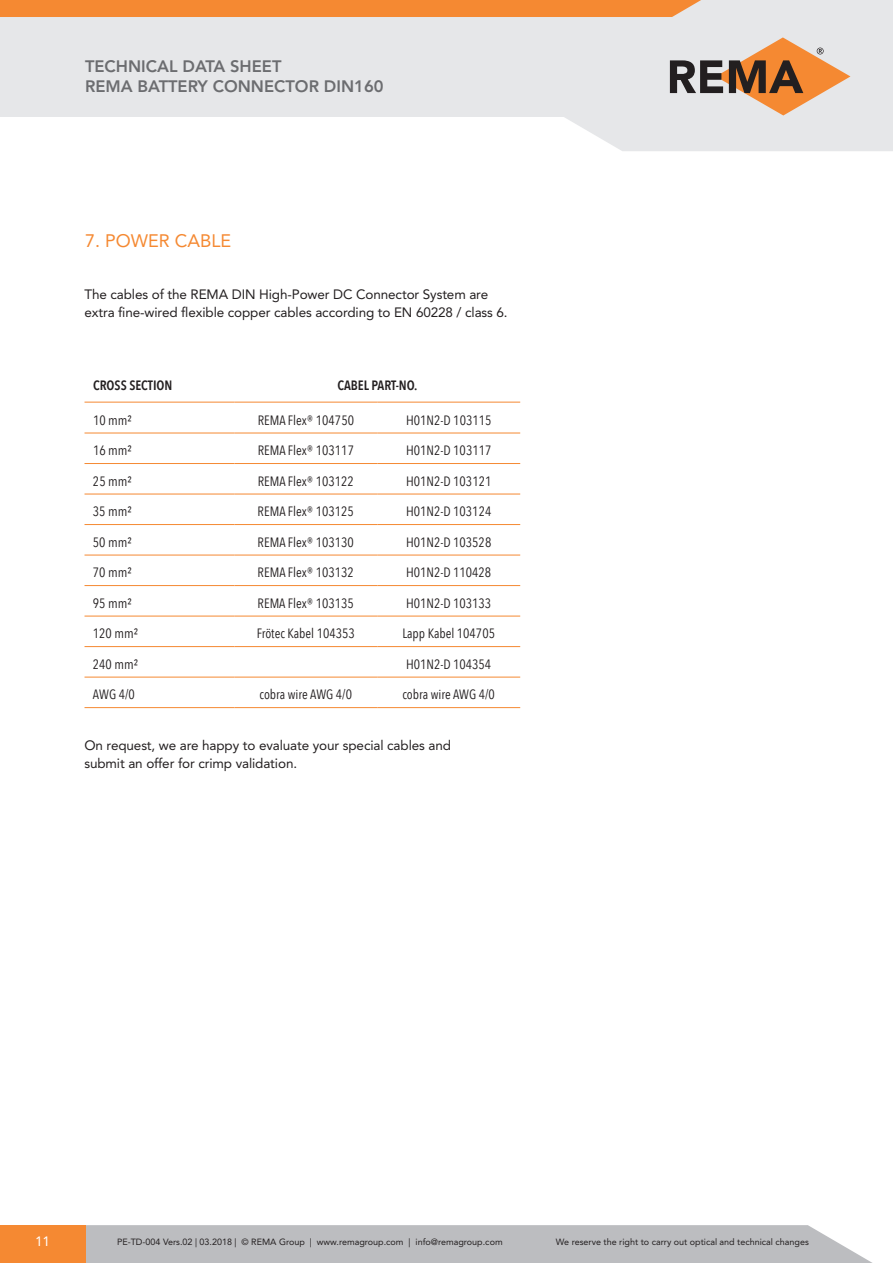
<style>
.page{position:relative;width:893px;height:1263px;background:#fff}
.page>*{position:absolute;margin:0;border:0;box-sizing:border-box;transform-origin:0 0}
.t1{font:18px "Avenir LT Std";color:#f58932}
.t2{font:800 16.5px/19.5px "Avenir LT Std";color:#6c6d70}
.t3{font:13.5px "Avenir Next Condensed";color:#231f20}
.t4{font:13.5px/18px "Avenir LT Std";letter-spacing:-.01em;color:#231f20}
.t5{font:600 13.5px "Avenir Next Condensed";color:#231f20}
.t6{font:13.5px "Avenir LT Std";color:#fff}
.t7{font:9px "Avenir LT Std";color:#231f20}
</style>
<div class="page">
<div style="left:0;top:0;width:893px;height:117px;background:#e6e7e9"></div>
<div style="left:85px;top:1225px;width:787px;height:38px;background:#bcbdc0"></div>
<div style="left:0;top:1225px;width:85px;height:38px;background:#f58932"></div>
<svg style="left:564px;top:37px;width:329px;height:114px"></svg>
<div style="left:0;top:0;width:701px;height:17px;background:#f58932"></div>
<svg style="left:85px;top:432px;width:435px;height:245px"></svg>
<hr style="left:85px;top:463px;width:149px;height:1px;background:#f58932">
<hr style="left:234px;top:463px;width:143px;height:1px;background:#f58932">
<hr style="left:377px;top:463px;width:143px;height:1px;background:#f58932">
<hr style="left:85px;top:494px;width:149px;height:1px;background:#f58932">
<hr style="left:234px;top:494px;width:143px;height:1px;background:#f58932">
<hr style="left:377px;top:494px;width:143px;height:1px;background:#f58932">
<hr style="left:85px;top:555px;width:149px;height:1px;background:#f58932">
<hr style="left:234px;top:555px;width:143px;height:1px;background:#f58932">
<hr style="left:377px;top:555px;width:143px;height:1px;background:#f58932">
<hr style="left:85px;top:585px;width:149px;height:1px;background:#f58932">
<hr style="left:234px;top:585px;width:143px;height:1px;background:#f58932">
<hr style="left:377px;top:585px;width:143px;height:1px;background:#f58932">
<hr style="left:85px;top:707px;width:149px;height:1px;background:#f58932">
<hr style="left:234px;top:707px;width:143px;height:1px;background:#f58932">
<hr style="left:377px;top:707px;width:143px;height:1px;background:#f58932">
<hr style="left:85px;top:402px;width:149px;height:1px;background:#f58932">
<hr style="left:85px;top:524px;width:149px;height:1px;background:#f58932">
<hr style="left:234px;top:524px;width:143px;height:1px;background:#f58932">
<hr style="left:377px;top:524px;width:143px;height:1px;background:#f58932">
<hr style="left:85px;top:616px;width:149px;height:1px;background:#f58932">
<hr style="left:234px;top:616px;width:143px;height:1px;background:#f58932">
<hr style="left:377px;top:616px;width:143px;height:1px;background:#f58932">
<hr style="left:85px;top:646px;width:149px;height:1px;background:#f58932">
<hr style="left:234px;top:646px;width:143px;height:1px;background:#f58932">
<hr style="left:377px;top:646px;width:143px;height:1px;background:#f58932">
<hr style="left:85px;top:433px;width:149px;height:1px;background:#f58932">
<hr style="left:234px;top:433px;width:143px;height:1px;background:#f58932">
<hr style="left:377px;top:433px;width:143px;height:1px;background:#f58932">
<hr style="left:85px;top:677px;width:149px;height:1px;background:#f58932">
<hr style="left:234px;top:677px;width:143px;height:1px;background:#f58932">
<hr style="left:377px;top:677px;width:143px;height:1px;background:#f58932">
<hr style="left:234px;top:402px;width:143px;height:1px;background:#f58932">
<hr style="left:377px;top:402px;width:143px;height:1px;background:#f58932">
<p class="t2" style="left:85px;top:57px;width:300px">TECHNICAL DATA SHEET<br>REMA BATTERY CONNECTOR DIN160</p>
<h1 class="t1" style="left:85px;top:231px;width:148px">7. POWER CABLE</h1>
<p class="t4" style="left:84px;top:286px;width:425px">The cables of the REMA DIN High-Power DC Connector System are extra fine-wired flexible copper cables according to EN 60228 / class 6.</p>
<p class="t5" style="left:93px;top:374px;width:81px">CROSS SECTION</p>
<p class="t5" style="left:337px;top:374px;width:82px">CABEL PART-NO.</p>
<p class="t3" style="left:93px;top:408px;width:40px">10 mm²</p>
<p class="t3" style="left:258px;top:408px;width:98px">REMA Flex® 104750</p>
<p class="t3" style="left:406px;top:408px;width:87px">H01N2-D 103115</p>
<p class="t3" style="left:93px;top:439px;width:40px">16 mm²</p>
<p class="t3" style="left:258px;top:439px;width:98px">REMA Flex® 103117</p>
<p class="t3" style="left:406px;top:439px;width:87px">H01N2-D 103117</p>
<p class="t3" style="left:93px;top:469px;width:40px">25 mm²</p>
<p class="t3" style="left:258px;top:469px;width:98px">REMA Flex® 103122</p>
<p class="t3" style="left:406px;top:469px;width:87px">H01N2-D 103121</p>
<p class="t3" style="left:93px;top:500px;width:40px">35 mm²</p>
<p class="t3" style="left:258px;top:500px;width:98px">REMA Flex® 103125</p>
<p class="t3" style="left:406px;top:500px;width:87px">H01N2-D 103124</p>
<p class="t3" style="left:93px;top:530px;width:40px">50 mm²</p>
<p class="t3" style="left:258px;top:530px;width:98px">REMA Flex® 103130</p>
<p class="t3" style="left:406px;top:530px;width:87px">H01N2-D 103528</p>
<p class="t3" style="left:93px;top:561px;width:40px">70 mm²</p>
<p class="t3" style="left:258px;top:561px;width:98px">REMA Flex® 103132</p>
<p class="t3" style="left:406px;top:561px;width:87px">H01N2-D 110428</p>
<p class="t3" style="left:93px;top:591px;width:40px">95 mm²</p>
<p class="t3" style="left:258px;top:591px;width:98px">REMA Flex® 103135</p>
<p class="t3" style="left:406px;top:591px;width:87px">H01N2-D 103133</p>
<p class="t3" style="left:93px;top:622px;width:47px">120 mm²</p>
<p class="t3" style="left:257px;top:622px;width:100px">Frötec Kabel 104353</p>
<p class="t3" style="left:402px;top:622px;width:94px">Lapp Kabel 104705</p>
<p class="t3" style="left:93px;top:652px;width:47px">240 mm²</p>
<p class="t3" style="left:406px;top:652px;width:87px">H01N2-D 104354</p>
<p class="t3" style="left:93px;top:683px;width:43px">AWG 4/0</p>
<p class="t3" style="left:259px;top:683px;width:94px">cobra wire AWG 4/0</p>
<p class="t3" style="left:402px;top:683px;width:94px">cobra wire AWG 4/0</p>
<p class="t4" style="left:84px;top:736px;width:368px">On request, we are happy to evaluate your special cables and submit an offer for crimp validation.</p>
<p class="t6" style="left:35px;top:1233px;width:17px">11</p>
<p class="t7" style="left:117px;top:1236px;width:387px">PE-TD-004 Vers.02 | 03.2018 | © REMA Group | www.remagroup.com | info@remagroup.com</p>
<p class="t7" style="left:556px;top:1236px;width:254px">We reserve the right to carry out optical and technical changes</p>
</div>
